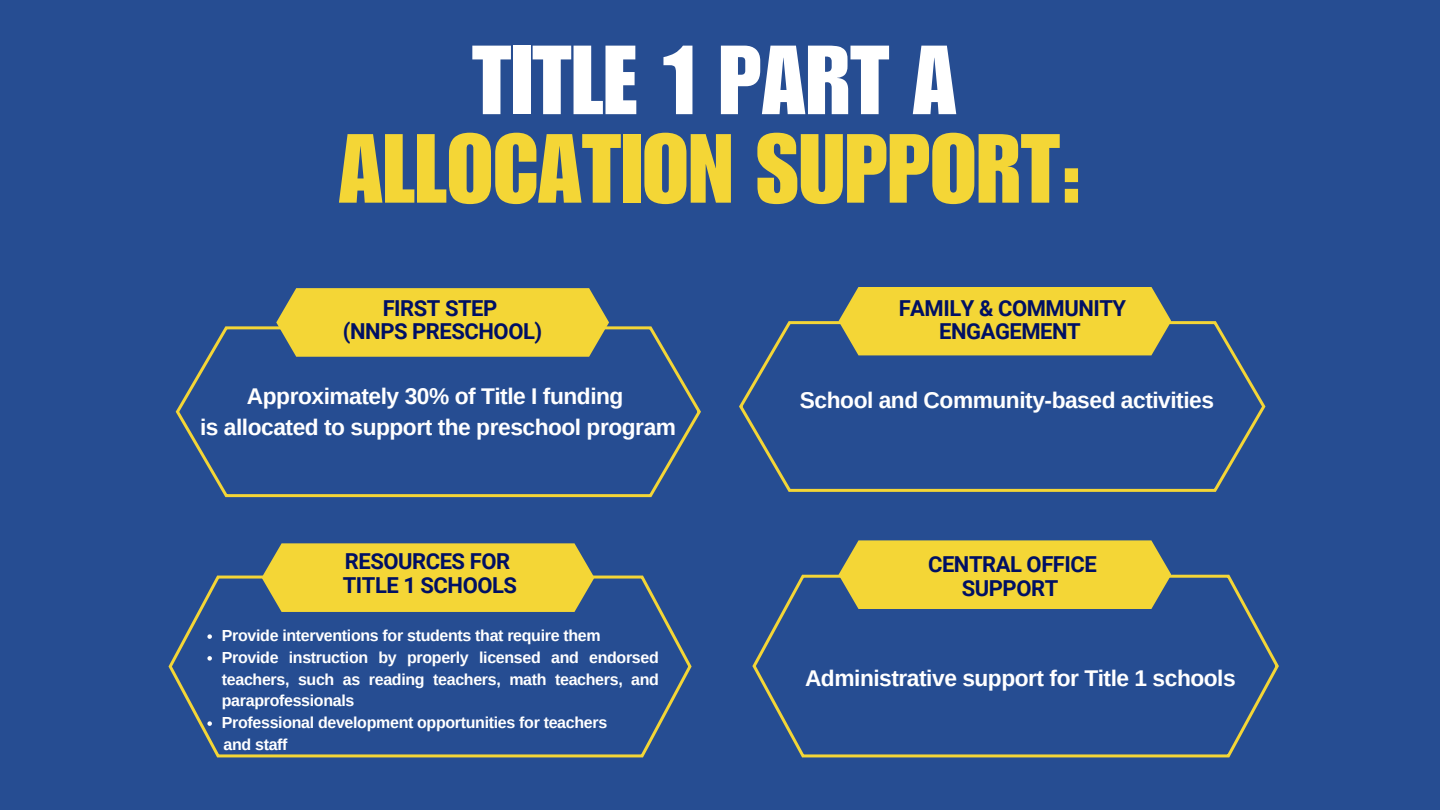
<style>
.page{position:relative;width:1440px;height:810px;background:#264d92}
.page>*{position:absolute;margin:0;border:0;box-sizing:border-box;transform-origin:0 0}
.t1{font:96px "Impact LT Std";color:#f4d636}
.t2{font:96px "Impact LT Std";color:#fff}
.t3{font:700 22.7px/31.5px "Arimo";letter-spacing:-.02em;color:#fff;text-align:center}
.t4{font:700 22px/23.2px "Roboto";letter-spacing:-.02em;color:#001064;text-align:center}
.t5{font:700 16px/21.8px "Arimo";letter-spacing:-.02em;color:#fff;text-align:justify}
</style>
<div class="page">
<svg style="left:276px;top:288px;width:333px;height:38px;background:#e7cd3b"></svg>
<svg style="left:262px;top:543px;width:332px;height:33px;background:#e5cc3c"></svg>
<div style="left:839px;top:287px;width:332px;height:34px;background:#f4d636"></div>
<svg style="left:839px;top:540px;width:332px;height:35px;background:#e5cc3c"></svg>
<svg style="left:176px;top:326px;width:525px;height:171px"></svg>
<svg style="left:169px;top:576px;width:523px;height:181px"></svg>
<svg style="left:739px;top:321px;width:526px;height:171px"></svg>
<svg style="left:752px;top:575px;width:527px;height:182px"></svg>
<svg style="left:207px;top:634px;width:5px;height:5px"></svg>
<svg style="left:207px;top:656px;width:5px;height:5px"></svg>
<svg style="left:207px;top:721px;width:5px;height:5px"></svg>
<p class="t2" style="left:472px;top:46px;width:486px">TITLE 1 PART A</p>
<p class="t1" style="left:338px;top:134px;width:746px">ALLOCATION SUPPORT:</p>
<h2 class="t4" style="left:343px;top:297px;width:201px">FIRST STEP<br>(NNPS PRESCHOOL)</h2>
<h2 class="t3" style="left:200px;top:380px;width:478px">Approximately 30% of Title I funding<br>is allocated to support the preschool program</h2>
<h3 class="t4" style="left:343px;top:550px;width:176px;text-align:left">RESOURCES FOR<br>TITLE 1 SCHOOLS</h3>
<p class="t5" style="left:222px;top:625px;width:380px">Provide interventions for students that require them</p>
<p class="t5" style="left:222px;top:646px;width:439px">Provide instruction by properly licensed and endorsed teachers, such as reading teachers, math teachers, and paraprofessionals</p>
<p class="t5" style="left:222px;top:712px;width:387px">Professional development opportunities for teachers</p>
<h4 class="t5" style="left:224px;top:733px;width:66px">and staff</h4>
<h2 class="t4" style="left:899px;top:297px;width:229px">FAMILY &amp; COMMUNITY<br>ENGAGEMENT</h2>
<h2 class="t3" style="left:800px;top:384px;width:416px">School and Community-based activities</h2>
<h3 class="t4" style="left:928px;top:553px;width:170px">CENTRAL OFFICE<br>SUPPORT</h3>
<h3 class="t3" style="left:805px;top:663px;width:432px">Administrative support for Title 1 schools</h3>
</div>
